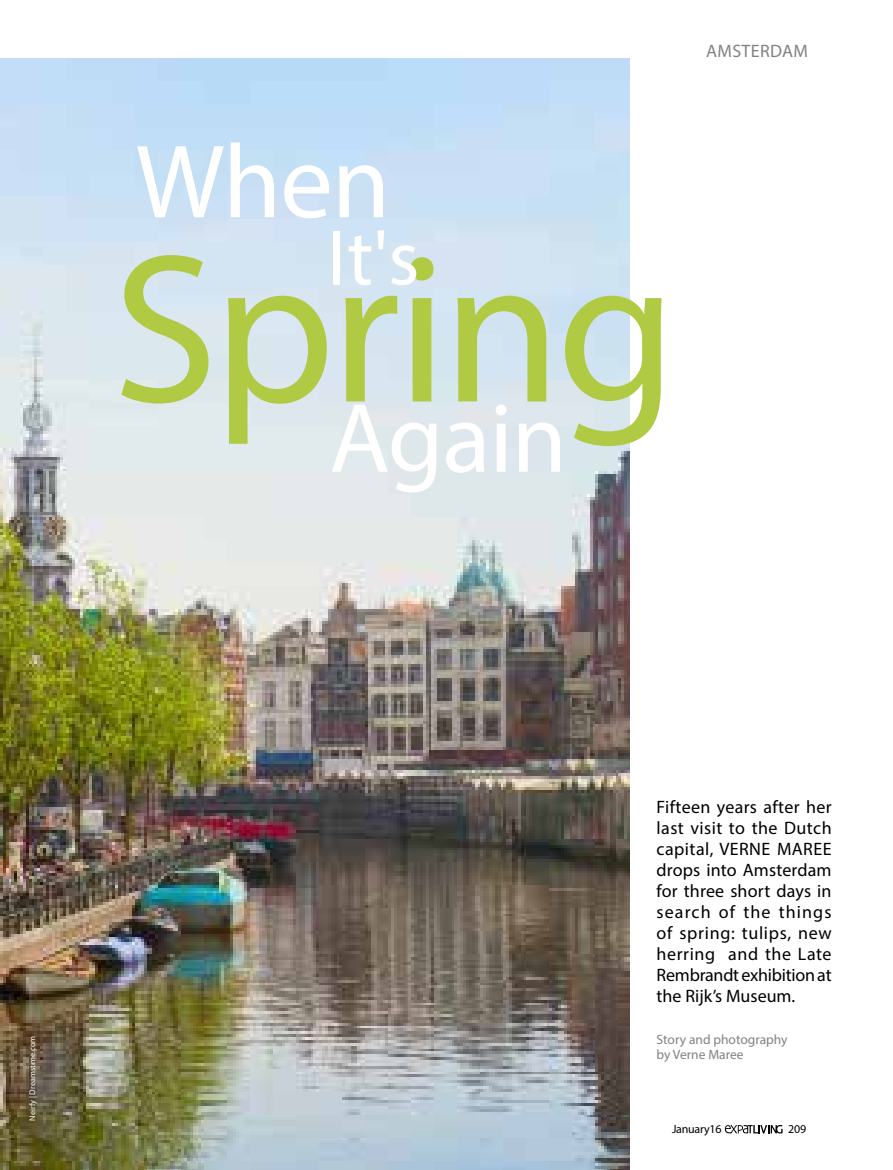
<style>
.page{position:relative;width:893px;height:1170px;background:#fff}
.page>*{position:absolute;margin:0;border:0;box-sizing:border-box;transform-origin:0 0}
.t1{font:213.45px "Myriad Pro";letter-spacing:-.02em;color:#b0ca44}
.t2{font:105.15px "Myriad Pro";color:#fff}
.t3{font:99.45px "Myriad Pro";letter-spacing:-.01em;color:#fff}
.t4{font:78.9px "Myriad Pro";color:#fff}
.t5{font:18px/21px "Myriad Pro";color:#000;text-align:justify}
.t6{font:18px "Myriad Pro";letter-spacing:.02em;color:#808285}
.t7{font:13.5px/15px "Myriad Pro";color:#808285}
.t8{font:12px "Myriad Pro";letter-spacing:-.02em;color:#000}
.t9{font:8.25px "Myriad Pro";color:#fff}
</style>
<div class="page">
<svg style="left:725px;top:1125px;width:58px;height:8px"></svg>
<img style="left:0;top:58px;width:629px;height:1111px">
<h2 class="t2" style="left:136px;top:117px;width:256px">When</h2>
<h3 class="t4" style="left:327px;top:209px;width:94px">It's</h3>
<h1 class="t1" style="left:112px;top:198px;width:565px">Spring</h1>
<h3 class="t3" style="left:329px;top:377px;width:239px">Again</h3>
<p class="t6" style="left:706px;top:40px;width:103px">AMSTERDAM</p>
<p class="t9" style="left:27px;top:1120px;width:86px;rotate:-90deg">Neirfy | Dreamstime.com</p>
<p class="t5" style="left:657px;top:795px;width:177px">Fifteen years after her last visit to the Dutch capital, VERNE MAREE drops into Amsterdam for three short days in search of the things of spring: tulips, new herring and the Late Rembrandt exhibition at the Rijk’s Museum.</p>
<p class="t7" style="left:657px;top:1031px;width:132px">Story and photography by Verne Maree</p>
<p class="t8" style="left:672px;top:1121px;width:51px">January16</p>
<p class="t8" style="left:788px;top:1121px;width:20px">209</p>
</div>
